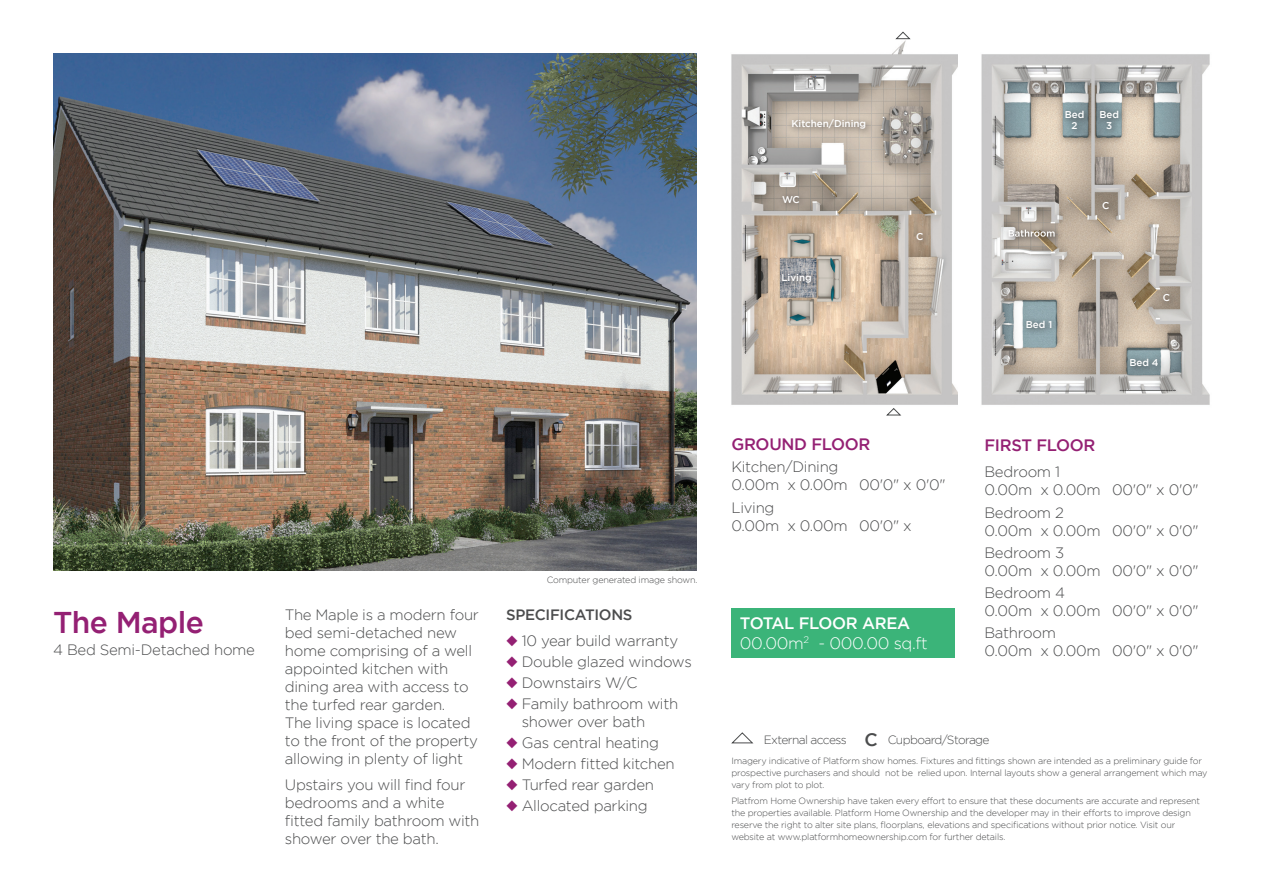
<style>
.page{position:relative;width:1263px;height:893px;background:#fff}
.page>*{position:absolute;margin:0;border:0;box-sizing:border-box;transform-origin:0 0}
.t1{font:500 30px "Gotham";letter-spacing:-.02em;color:#942073}
.t2{font:300 16.5px/19.5px "Gotham";letter-spacing:-.02em;color:#fff}
.t3{font:500 16.5px "Gotham";letter-spacing:-.02em;color:#942073}
.t4{font:500 16.5px "Gotham";color:#fff}
.t5{font:300 15px/18px "Gotham";letter-spacing:-.02em;color:#4b4c4d}
.t6{font:500 15px "Gotham";letter-spacing:-.02em;color:#4b4c4d}
.t7{font:300 12px "Gotham";letter-spacing:-.05em;color:#4b4c4d}
.t8{font:500 9.9px/11.4px "Gotham";color:#fff;text-align:center}
.t9{font:300 9px/12px "Gotham";letter-spacing:-.02em;color:#4b4c4d}
.s1{color:#942073}
.s2{font-weight:500}
.s3{font-weight:500;font-size:18px}
</style>
<div class="page">
<img style="left:53px;top:53px;width:644px;height:518px">
<svg style="left:731px;top:732px;width:22px;height:12px"></svg>
<img style="left:731px;top:40px;width:227px;height:365px">
<img style="left:981px;top:54px;width:229px;height:351px">
<svg style="left:895px;top:32px;width:15px;height:7px"></svg>
<svg style="left:886px;top:408px;width:15px;height:8px"></svg>
<div style="left:1060px;top:106px;width:32px;height:32px;background:#231f20;opacity:.75"></div>
<div style="left:1021px;top:315px;width:38px;height:21px;background:#231f20;opacity:.75"></div>
<div style="left:1125px;top:354px;width:41px;height:21px;background:#231f20;opacity:.75"></div>
<div style="left:1094px;top:105px;width:32px;height:32px;background:#231f20;opacity:.75"></div>
<div style="left:777px;top:269px;width:42px;height:22px;background:#231f20;opacity:.75"></div>
<div style="left:777px;top:190px;width:30px;height:21px;background:#231f20;opacity:.75"></div>
<div style="left:787px;top:114px;width:87px;height:23px;background:#231f20;opacity:.75"></div>
<svg style="left:1003px;top:224px;width:60px;height:21px"></svg>
<svg style="left:1009px;top:230px;width:45px;height:7px"></svg>
<div style="left:911px;top:228px;width:20px;height:20px;background:#231f20;opacity:.75"></div>
<div style="left:1158px;top:289px;width:20px;height:20px;background:#9b8d7e"></div>
<div style="left:1097px;top:197px;width:20px;height:20px;background:#231f20;opacity:.75"></div>
<div style="left:731px;top:608px;width:224px;height:50px;background:#3bb479"></div>
<h1 class="t1" style="left:53px;top:605px;width:152px">The Maple</h1>
<p class="t5" style="left:53px;top:640px;width:203px">4 Bed Semi-Detached home</p>
<p class="t5" style="left:285px;top:605px;width:195px">The Maple is a modern four bed semi-detached new home comprising of a well appointed kitchen with dining area with access to the turfed rear garden.<br>The living space is located to the front of the property allowing in plenty of light</p>
<p class="t5" style="left:285px;top:776px;width:196px">Upstairs you will find four bedrooms and a white fitted family bathroom with shower over the bath.</p>
<p class="t9" style="left:547px;top:573px;width:152px">Computer generated image shown.</p>
<p class="t6" style="left:506px;top:606px;width:128px">SPECIFICATIONS</p>
<p class="t5" style="left:506px;top:632px;width:174px"><span class="s1">◆</span> 10 year build warranty</p>
<p class="t5" style="left:506px;top:653px;width:187px"><span class="s1">◆</span> Double glazed windows</p>
<p class="t5" style="left:506px;top:674px;width:133px"><span class="s1">◆</span> Downstairs W/C</p>
<p class="t5" style="left:522px;top:695px;width:158px;text-indent:-16px"><span class="s1">◆</span> Family bathroom with shower over bath</p>
<p class="t5" style="left:506px;top:734px;width:154px"><span class="s1">◆</span> Gas central heating</p>
<p class="t5" style="left:506px;top:755px;width:170px"><span class="s1">◆</span> Modern fitted kitchen</p>
<p class="t5" style="left:506px;top:776px;width:149px"><span class="s1">◆</span> Turfed rear garden</p>
<p class="t5" style="left:506px;top:797px;width:143px"><span class="s1">◆</span> Allocated parking</p>
<p class="t8" style="left:791px;top:117px;width:76px">Kitchen/Dining</p>
<p class="t8" style="left:782px;top:193px;width:19px">WC</p>
<p class="t8" style="left:781px;top:272px;width:32px">Living</p>
<p class="t8" style="left:916px;top:231px;width:9px">C</p>
<p class="t3" style="left:731px;top:435px;width:140px">GROUND FLOOR</p>
<p class="t5" style="left:731px;top:458px;width:216px">Kitchen/Dining<br>0.00m x 0.00m 00'0" x 0'0"</p>
<p class="t5" style="left:731px;top:498px;width:182px">Living<br>0.00m x 0.00m 00'0" x</p>
<p class="t4" style="left:740px;top:614px;width:22px">Total</p>
<p class="t4" style="left:799px;top:614px;width:24px">Floor</p>
<p class="t2" style="left:740px;top:614px;width:189px;text-indent:122px"><span class="s2">Area<br></span>00.00m<sup>2</sup> - 000.00 sq.ft</p>
<p class="t8" style="left:1065px;top:109px;width:21px">Bed<br>2</p>
<p class="t8" style="left:1099px;top:108px;width:21px">Bed<br>3</p>
<p class="t8" style="left:1102px;top:199px;width:9px">C</p>
<p class="t8" style="left:1026px;top:318px;width:28px">Bed 1</p>
<p class="t8" style="left:1163px;top:292px;width:9px">C</p>
<p class="t8" style="left:1129px;top:357px;width:31px">Bed 4</p>
<p class="t3" style="left:984px;top:435px;width:112px">FIRST FLOOR</p>
<p class="t5" style="left:984px;top:463px;width:216px">Bedroom 1<br>0.00m x 0.00m 00'0" x 0'0"</p>
<p class="t5" style="left:984px;top:503px;width:216px">Bedroom 2<br>0.00m x 0.00m 00'0" x 0'0"</p>
<p class="t5" style="left:984px;top:543px;width:216px">Bedroom 3<br>0.00m x 0.00m 00'0" x 0'0"</p>
<p class="t5" style="left:984px;top:583px;width:216px">Bedroom 4<br>0.00m x 0.00m 00'0" x 0'0"</p>
<p class="t5" style="left:984px;top:624px;width:216px">Bathroom<br>0.00m x 0.00m 00'0" x 0'0"</p>
<p class="t7" style="left:764px;top:733px;width:227px">External access <span class="s3">C</span> Cupboard/Storage</p>
<p class="t9" style="left:731px;top:754px;width:478px">Imagery indicative of Platform show homes. Fixtures and fittings shown are intended as a preliminary guide for prospective purchasers and should not be relied upon. I nternal layouts show a general arrangement which may vary from plot to plot.</p>
<p class="t9" style="left:731px;top:794px;width:470px">Platfrom Home Ownership have taken every effort to ensure that these documents are accurate and represent the properties available. Platform Home Ownership and the developer may in their efforts to improve design reserve the right to alter site plans, floorplans, elevations and specifications without prior notice. Visit our website at www.platformhomeownership.com for further details.</p>
</div>
